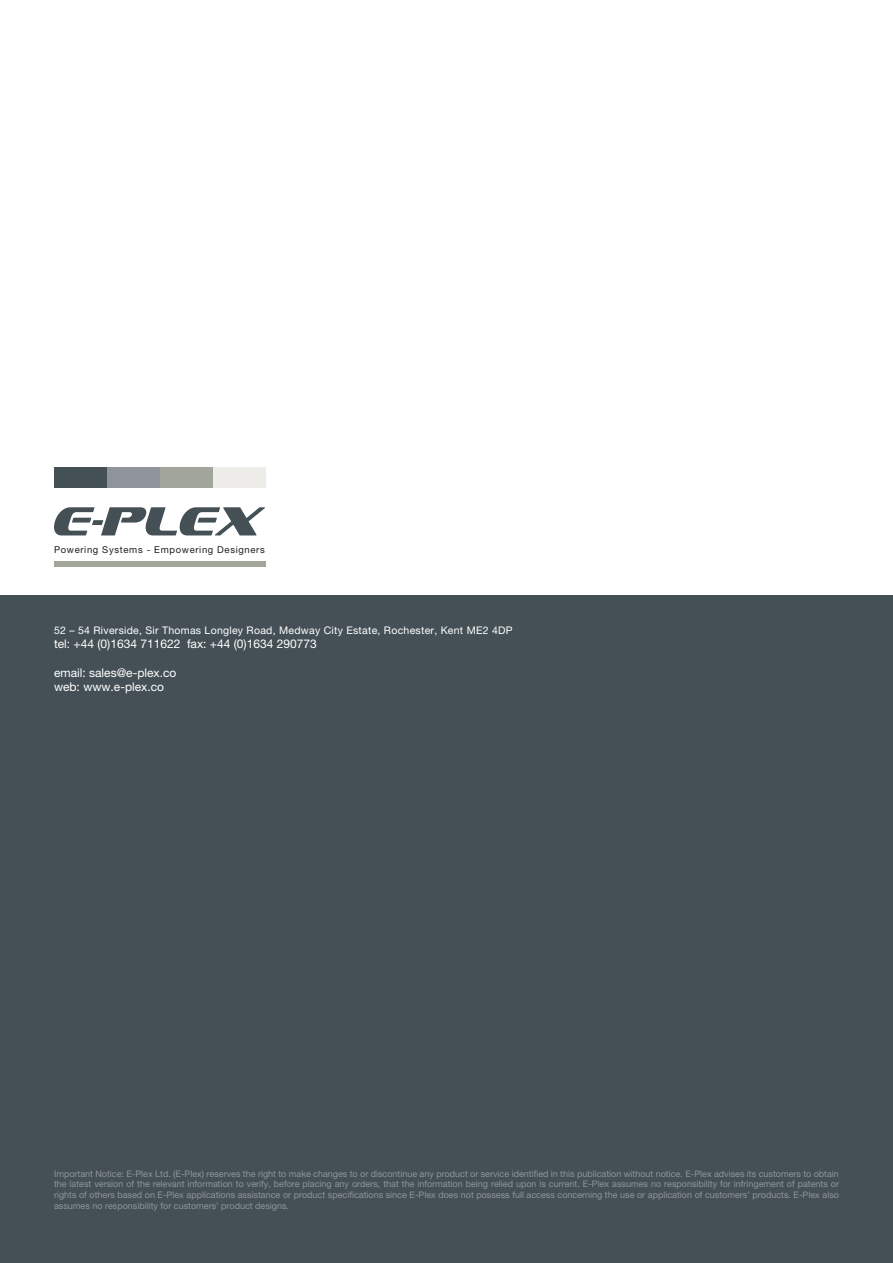
<style>
.page{position:relative;width:893px;height:1263px;background:#fff}
.page>*{position:absolute;margin:0;border:0;box-sizing:border-box;transform-origin:0 0}
.t1{font:12px/14.4px "Helvetica Neue LT Pro";color:#fff}
.t2{font:10.5px "Helvetica Neue LT Pro";letter-spacing:.025em;color:#fff}
.t3{font:9.45px "Helvetica Neue LT Pro";letter-spacing:.07em;color:#1d1d1b}
.t4{font:9px/10.8px "Helvetica Neue LT Pro";color:#8f949b;text-align:justify}
</style>
<div class="page">
<div style="left:0;top:595px;width:893px;height:668px;background:#445055"></div>
<div style="left:54px;top:468px;width:211px;height:20px;background:#edece8"></div>
<div style="left:54px;top:468px;width:158px;height:20px;background:#a2a599"></div>
<div style="left:54px;top:468px;width:106px;height:20px;background:#8f949b"></div>
<svg style="left:54px;top:507px;width:211px;height:28px"></svg>
<div style="left:54px;top:562px;width:211px;height:5px;background:#a2a599"></div>
<div style="left:54px;top:468px;width:53px;height:20px;background:#445055"></div>
<p class="t3" style="left:54px;top:544px;width:212px">Powering Systems - Empowering Designers</p>
<p class="t2" style="left:54px;top:624px;width:460px">52 – 54 Riverside, Sir Thomas Longley Road, Medway City Estate, Rochester, Kent ME2 4DP</p>
<h1 class="t1" style="left:54px;top:636px;width:264px">tel: +44 (0)1634 711622 fax: +44 (0)1634 290773</h1>
<h1 class="t1" style="left:54px;top:665px;width:124px">email: sales@e-plex.co web: www.e-plex.co</h1>
<p class="t4" style="left:54px;top:1168px;width:786px">Important Notice: E-Plex Ltd. (E-Plex) reserves the right to make changes to or discontinue any product or service identified in this publication without notice. E-Plex advises its customers to obtain the latest version of the relevant information to verify, before placing any orders, that the information being relied upon is current. E-Plex assumes no responsibility for infringement of patents or rights of others based on E-Plex applications assistance or product specifications since E-Plex does not possess full access concerning the use or application of customers’ products. E-Plex also assumes no responsibility for customers’ product designs.</p>
</div>
